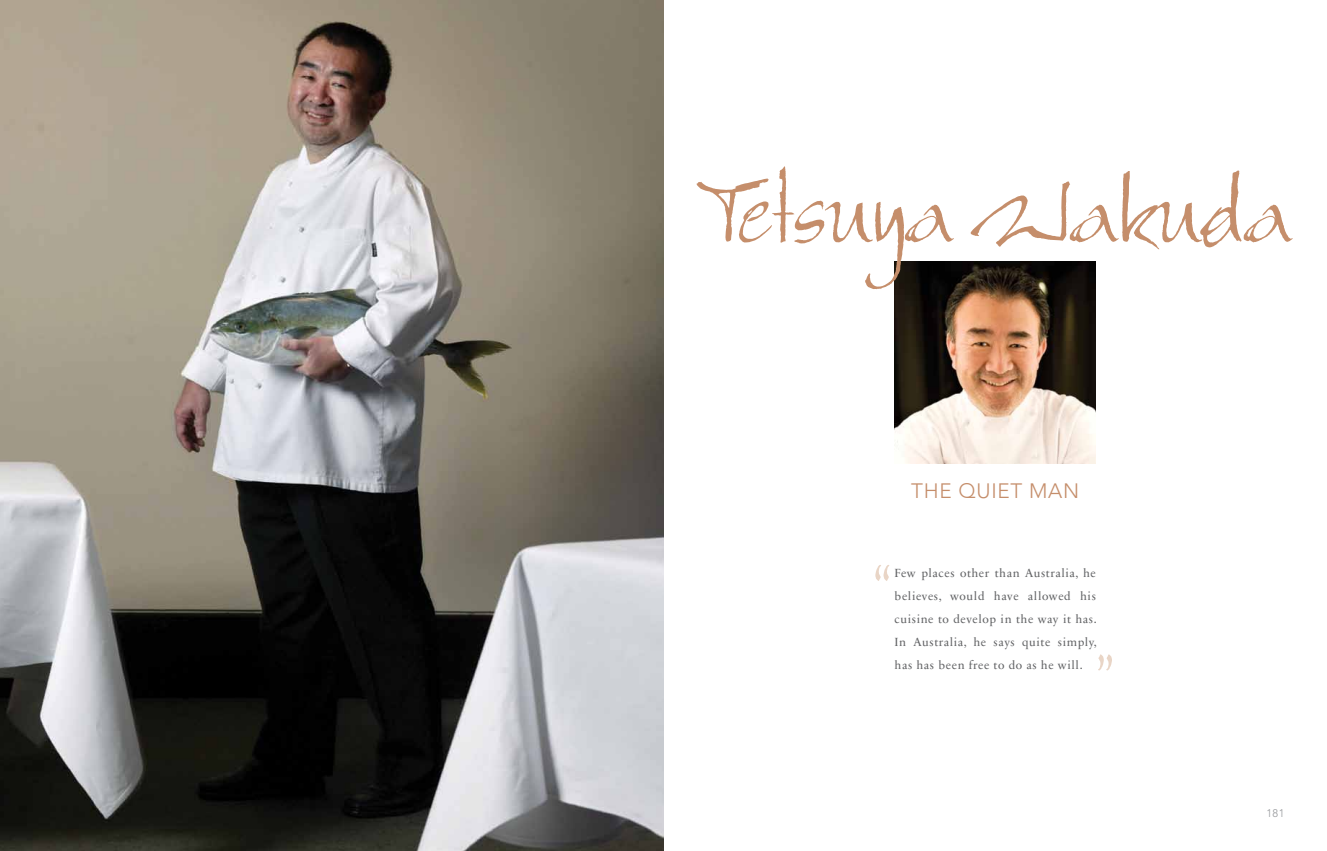
<style>
.page{position:relative;width:1327px;height:851px;background:#fff}
.page>*{position:absolute;margin:0;border:0;box-sizing:border-box;transform-origin:0 0}
.t1{font:95px "Bergell Plain";letter-spacing:-.005em;color:#c58e6b}
.t2{font:72px "Bergell Plain";color:#e9d5c6}
.t3{font:300 20.7px "Avenir";letter-spacing:.035em;color:#c58e6b}
.t4{font:12px/23px "Sabon Next LT";letter-spacing:.05em;color:#636466;text-align:justify}
.t5{font:300 11px "Avenir";color:#939598}
</style>
<div class="page">
<img style="left:0;top:0;width:663px;height:850px">
<img style="left:894px;top:261px;width:202px;height:202px">
<h1 class="t1" style="left:698px;top:153px;width:595px">Tetsuya Wakuda</h1>
<h3 class="t3" style="left:911px;top:478px;width:170px">THE QUIET MAN</h3>
<h2 class="t2" style="left:869px;top:544px;width:26px">“</h2>
<p class="t4" style="left:894px;top:561px;width:204px">Few places other than Australia, he believes, would have allowed his cuisine to develop in the way it has.<br>In Australia, he says quite simply, has has been free to do as he will.</p>
<h2 class="t2" style="left:1091px;top:634px;width:26px">”</h2>
<p class="t5" style="left:1266px;top:806px;width:19px">181</p>
</div>
